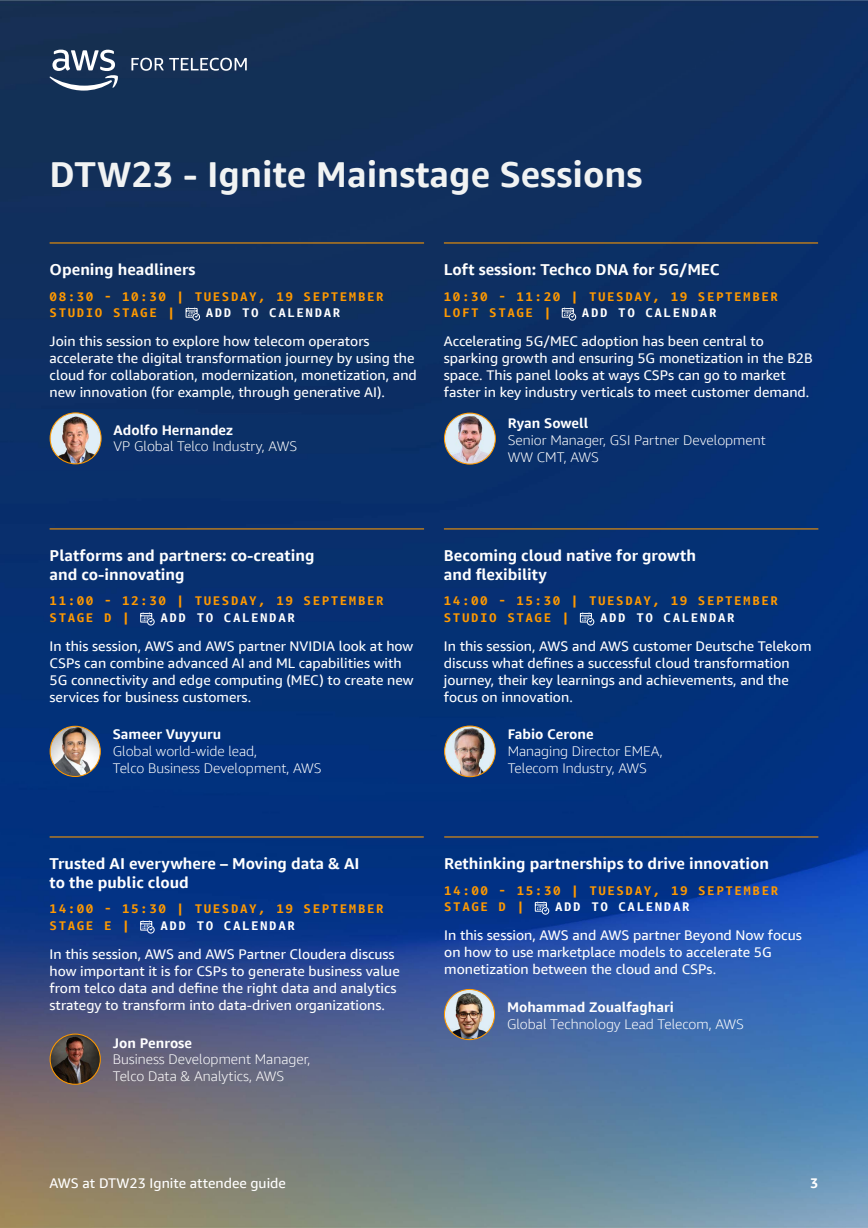
<style>
.page{position:relative;width:868px;height:1228px;background:#fff}
.page>*{position:absolute;margin:0;border:0;box-sizing:border-box;transform-origin:0 0}
.t1{font:700 36.05px "Amazon Ember Display";color:#f1f3f3}
.t2{font:700 15.75px/18.9px "Amazon Ember Display";color:#fff}
.t3{font:14px/16.8px "Amazon Ember Display";color:#fff}
.t4{font:300 14px/16.8px "Amazon Ember Display";color:#fff}
.t5{font:700 14px "Amazon Ember Display";color:#fff}
.t6{font:700 12.6px/16.8px "Amazon Ember Mono";letter-spacing:.12em;color:#f90}
.t7{font:700 12.6px "Amazon Ember Mono";letter-spacing:.12em;color:#fff}
</style>
<div class="page">
<img style="left:0;top:0;width:868px;height:1228px">
<hr style="left:50px;top:242px;width:374px;height:1px;background:#f90">
<svg style="left:185px;top:307px;width:15px;height:14px"></svg>
<img style="left:50px;top:413px;width:51px;height:51px;border-radius:25px">
<div style="left:50px;top:412px;width:52px;height:52px;border:1px solid #f90;border-radius:50%"></div>
<hr style="left:50px;top:528px;width:374px;height:1px;background:#f90">
<svg style="left:140px;top:612px;width:15px;height:14px"></svg>
<img style="left:50px;top:726px;width:50px;height:50px;border-radius:25px">
<div style="left:50px;top:726px;width:51px;height:51px;border:1px solid #f90;border-radius:50%"></div>
<hr style="left:444px;top:242px;width:374px;height:1px;background:#f90">
<svg style="left:561px;top:307px;width:15px;height:14px"></svg>
<hr style="left:50px;top:836px;width:374px;height:1px;background:#f90">
<svg style="left:140px;top:920px;width:15px;height:14px"></svg>
<hr style="left:444px;top:528px;width:374px;height:1px;background:#f90">
<svg style="left:580px;top:612px;width:15px;height:14px"></svg>
<img style="left:445px;top:726px;width:50px;height:51px;border-radius:25px">
<div style="left:444px;top:725px;width:52px;height:52px;border:1px solid #f90;border-radius:50%"></div>
<img style="left:50px;top:1034px;width:50px;height:50px;border-radius:25px">
<div style="left:50px;top:1033px;width:51px;height:52px;border:1px solid #f90;border-radius:50%"></div>
<hr style="left:444px;top:836px;width:374px;height:1px;background:#f90">
<svg style="left:535px;top:901px;width:15px;height:14px"></svg>
<img style="left:444px;top:989px;width:51px;height:50px;border-radius:25px">
<div style="left:444px;top:989px;width:51px;height:51px;border:1px solid #f90;border-radius:50%"></div>
<img style="left:444px;top:413px;width:51px;height:51px;border-radius:25px">
<div style="left:444px;top:413px;width:52px;height:52px;border:1px solid #f90;border-radius:50%"></div>
<svg style="left:49px;top:50px;width:70px;height:41px"></svg>
<svg style="left:131px;top:58px;width:116px;height:13px"></svg>
<h1 class="t1" style="left:50px;top:152px;width:594px">DTW23 - Ignite Mainstage Sessions</h1>
<p class="t2" style="left:50px;top:260px;width:147px">Opening headliners</p>
<p class="t6" style="left:50px;top:288px;width:336px">08:30 - 10:30 | TUESDAY, 19 SEPTEMBER<br>STUDIO STAGE |</p>
<p class="t7" style="left:206px;top:305px;width:136px">ADD TO CALENDAR</p>
<p class="t3" style="left:50px;top:333px;width:369px">Join this session to explore how telecom operators accelerate the digital transformation journey by using the cloud for collaboration, modernization, monetization, and new innovation (for example, through generative AI).</p>
<p class="t5" style="left:114px;top:421px;width:121px">Adolfo Hernandez</p>
<p class="t4" style="left:114px;top:438px;width:185px">VP Global Telco Industry, AWS</p>
<p class="t2" style="left:444px;top:260px;width:277px">Loft session: Techco DNA for 5G/MEC</p>
<p class="t6" style="left:444px;top:288px;width:336px">10:30 - 11:20 | TUESDAY, 19 SEPTEMBER<br>LOFT STAGE |</p>
<p class="t7" style="left:582px;top:305px;width:136px">ADD TO CALENDAR</p>
<p class="t3" style="left:444px;top:333px;width:370px">Accelerating 5G/MEC adoption has been central to sparking growth and ensuring 5G monetization in the B2B space. This panel looks at ways CSPs can go to market faster in key industry verticals to meet customer demand.</p>
<p class="t5" style="left:508px;top:414px;width:82px">Ryan Sowell</p>
<p class="t4" style="left:508px;top:431px;width:259px">Senior Manager, GSI Partner Development<br>WW CMT, AWS</p>
<p class="t2" style="left:50px;top:546px;width:266px">Platforms and partners: co-creating and co-innovating</p>
<p class="t6" style="left:50px;top:593px;width:336px">11:00 - 12:30 | TUESDAY, 19 SEPTEMBER<br>STAGE D |</p>
<p class="t7" style="left:160px;top:610px;width:136px">ADD TO CALENDAR</p>
<p class="t3" style="left:50px;top:638px;width:366px">In this session, AWS and AWS partner NVIDIA look at how CSPs can combine advanced AI and ML capabilities with 5G connectivity and edge computing (MEC) to create new services for business customers.</p>
<p class="t5" style="left:113px;top:726px;width:110px">Sameer Vuyyuru</p>
<p class="t4" style="left:113px;top:743px;width:210px">Global world-wide lead,<br>Telco Business Development, AWS</p>
<p class="t2" style="left:444px;top:546px;width:254px">Becoming cloud native for growth and flexibility</p>
<p class="t6" style="left:444px;top:593px;width:336px">14:00 - 15:30 | TUESDAY, 19 SEPTEMBER<br>STUDIO STAGE |</p>
<p class="t7" style="left:600px;top:610px;width:136px">ADD TO CALENDAR</p>
<p class="t3" style="left:444px;top:638px;width:369px">In this session, AWS and AWS customer Deutsche Telekom discuss what defines a successful cloud transformation journey, their key learnings and achievements, and the focus on innovation.</p>
<p class="t5" style="left:508px;top:726px;width:87px">Fabio Cerone</p>
<p class="t4" style="left:508px;top:743px;width:157px">Managing Director EMEA,<br>Telecom Industry, AWS</p>
<p class="t2" style="left:50px;top:854px;width:312px">Trusted AI everywhere – Moving data &amp; AI to the public cloud</p>
<p class="t6" style="left:50px;top:901px;width:336px">14:00 - 15:30 | TUESDAY, 19 SEPTEMBER<br>STAGE E |</p>
<p class="t7" style="left:160px;top:918px;width:136px">ADD TO CALENDAR</p>
<p class="t3" style="left:50px;top:946px;width:352px">In this session, AWS and AWS Partner Cloudera discuss how important it is for CSPs to generate business value from telco data and define the right data and analytics strategy to transform into data-driven organizations.</p>
<p class="t5" style="left:113px;top:1034px;width:81px">Jon Penrose</p>
<p class="t4" style="left:113px;top:1051px;width:199px">Business Development Manager,<br>Telco Data &amp; Analytics, AWS</p>
<p class="t2" style="left:444px;top:854px;width:326px">Rethinking partnerships to drive innovation</p>
<p class="t6" style="left:444px;top:882px;width:336px">14:00 - 15:30 | TUESDAY, 19 SEPTEMBER<br>STAGE D |</p>
<p class="t7" style="left:555px;top:899px;width:136px">ADD TO CALENDAR</p>
<p class="t3" style="left:444px;top:927px;width:359px">In this session, AWS and AWS partner Beyond Now focus on how to use marketplace models to accelerate 5G monetization between the cloud and CSPs.</p>
<p class="t5" style="left:507px;top:998px;width:168px">Mohammad Zoualfaghari</p>
<p class="t4" style="left:507px;top:1015px;width:238px">Global Technology Lead Telecom, AWS</p>
<p class="t3" style="left:50px;top:1175px;width:238px">AWS at DTW23 Ignite attendee guide</p>
<p class="t5" style="left:810px;top:1175px;width:10px">3</p>
</div>
